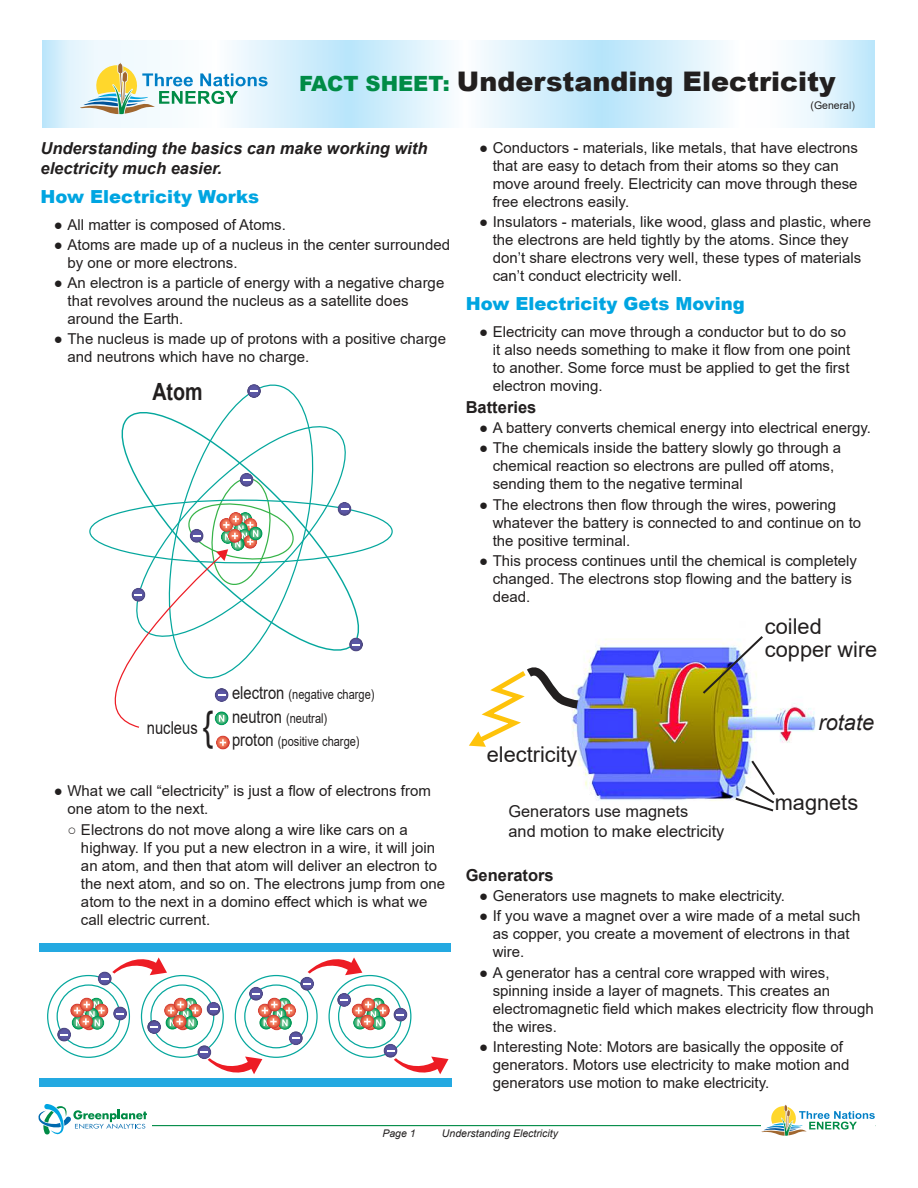
<style>
.page{position:relative;width:918px;height:1188px;background:#fff}
.page>*{position:absolute;margin:0;border:0;box-sizing:border-box;transform-origin:0 0}
.t1{font:40.05px "Arial";color:#221f1f;scale:.83 1}
.t2{font:900 27px "Arial";color:#221f1f}
.t3{font:700 23.7px "Arial";color:#221f1f;scale:.83 1}
.t4{font:21.75px/23.9px "Arial";color:#221f1f}
.t5{font:italic 21.75px "Arial";color:#221f1f}
.t6{font:900 18px "Arial";color:#00a5e1}
.t7{font:17.85px "Arial";color:#221f1f;scale:.83 1}
.t8{font:italic 700 16.5px/19.8px "Arial";color:#221f1f}
.t9{font:700 16.5px "Arial";color:#221f1f}
.t10{font:16.35px/19.6px "Arial";color:#221f1f}
.t11{font:15px/18px "Arial";color:#221f1f}
.t12{font:13.35px/23.4px "Arial";color:#221f1f;scale:.83 1}
.t13{font:italic 10.5px "Arial";color:#221f1f}
.t14{font:10.5px "Arial";color:#221f1f}
.s1{font-size:21px;color:#008b46}
.s2{font-size:17.85px}
</style>
<div class="page">
<svg style="left:80px;top:63px;width:188px;height:51px"></svg>
<hr style="left:38px;top:1125px;width:837px;height:1px;background:#008b46">
<div style="left:38px;top:1103px;width:114px;height:34px;background:#fff"></div>
<svg style="left:38px;top:1104px;width:109px;height:31px"></svg>
<div style="left:761px;top:1103px;width:114px;height:34px;background:#fff"></div>
<svg style="left:762px;top:1105px;width:113px;height:31px"></svg>
<svg style="left:121px;top:396px;width:252px;height:255px"></svg>
<img style="left:247px;top:384px;width:14px;height:14px">
<svg style="left:251px;top:390px;width:7px;height:2px"></svg>
<img style="left:338px;top:502px;width:13px;height:14px">
<svg style="left:341px;top:508px;width:7px;height:2px"></svg>
<img style="left:240px;top:473px;width:14px;height:3px">
<img style="left:349px;top:638px;width:14px;height:14px">
<img style="left:216px;top:736px;width:14px;height:14px">
<svg style="left:220px;top:739px;width:6px;height:7px"></svg>
<svg style="left:89px;top:476px;width:206px;height:252px"></svg>
<img style="left:72px;top:1018px;width:14px;height:12px">
<img style="left:70px;top:1004px;width:4px;height:13px">
<img style="left:94px;top:998px;width:8px;height:3px">
<img style="left:105px;top:1005px;width:3px;height:12px">
<img style="left:81px;top:998px;width:13px;height:3px">
<img style="left:90px;top:1027px;width:13px;height:3px">
<img style="left:79px;top:1027px;width:14px;height:2px">
<svg style="left:74px;top:1001px;width:31px;height:26px"></svg>
<div style="left:57px;top:984px;width:64px;height:64px;border:1px solid #05a79d;border-radius:50%"></div>
<div style="left:47px;top:975px;width:83px;height:83px;border:1px solid #05a79d;border-radius:50%"></div>
<img style="left:113px;top:1006px;width:14px;height:15px">
<img style="left:98px;top:973px;width:14px;height:13px">
<img style="left:57px;top:1028px;width:14px;height:14px">
<img style="left:165px;top:1018px;width:15px;height:12px">
<img style="left:164px;top:1004px;width:4px;height:14px">
<img style="left:188px;top:998px;width:8px;height:3px">
<img style="left:198px;top:1004px;width:4px;height:13px">
<img style="left:175px;top:998px;width:13px;height:3px">
<img style="left:184px;top:1027px;width:13px;height:3px">
<img style="left:173px;top:1027px;width:14px;height:2px">
<svg style="left:168px;top:1001px;width:30px;height:26px"></svg>
<div style="left:150px;top:984px;width:64px;height:64px;border:1px solid #05a79d;border-radius:50%"></div>
<div style="left:141px;top:975px;width:83px;height:83px;border:1px solid #05a79d;border-radius:50%"></div>
<img style="left:197px;top:1045px;width:14px;height:13px">
<img style="left:207px;top:1002px;width:14px;height:14px">
<svg style="left:210px;top:1008px;width:7px;height:2px"></svg>
<img style="left:147px;top:1020px;width:14px;height:14px">
<svg style="left:151px;top:1026px;width:7px;height:2px"></svg>
<img style="left:259px;top:1018px;width:10px;height:12px">
<img style="left:258px;top:1004px;width:4px;height:14px">
<img style="left:281px;top:998px;width:9px;height:3px">
<img style="left:292px;top:1004px;width:4px;height:13px">
<img style="left:268px;top:998px;width:13px;height:3px">
<img style="left:278px;top:1027px;width:12px;height:3px">
<img style="left:266px;top:1027px;width:14px;height:2px">
<svg style="left:262px;top:1001px;width:30px;height:26px"></svg>
<div style="left:244px;top:984px;width:64px;height:64px;border:1px solid #05a79d;border-radius:50%"></div>
<div style="left:235px;top:975px;width:83px;height:83px;border:1px solid #05a79d;border-radius:50%"></div>
<img style="left:289px;top:1031px;width:14px;height:14px">
<svg style="left:292px;top:1037px;width:7px;height:2px"></svg>
<img style="left:300px;top:977px;width:14px;height:14px">
<svg style="left:304px;top:983px;width:7px;height:2px"></svg>
<img style="left:249px;top:987px;width:14px;height:14px">
<svg style="left:252px;top:993px;width:8px;height:2px"></svg>
<img style="left:353px;top:1018px;width:10px;height:12px">
<img style="left:352px;top:1005px;width:3px;height:12px">
<img style="left:375px;top:998px;width:9px;height:3px">
<img style="left:386px;top:1004px;width:4px;height:13px">
<img style="left:362px;top:998px;width:13px;height:3px">
<img style="left:372px;top:1027px;width:12px;height:3px">
<img style="left:360px;top:1027px;width:14px;height:2px">
<svg style="left:355px;top:1001px;width:31px;height:26px"></svg>
<div style="left:338px;top:984px;width:64px;height:64px;border:1px solid #05a79d;border-radius:50%"></div>
<div style="left:328px;top:975px;width:83px;height:83px;border:1px solid #05a79d;border-radius:50%"></div>
<img style="left:383px;top:1044px;width:15px;height:13px">
<img style="left:393px;top:1008px;width:14px;height:14px">
<img style="left:337px;top:993px;width:14px;height:14px">
<svg style="left:341px;top:999px;width:7px;height:2px"></svg>
<div style="left:40px;top:943px;width:411px;height:9px;background:#24a9e1"></div>
<svg style="left:101px;top:957px;width:66px;height:22px"></svg>
<svg style="left:201px;top:1051px;width:61px;height:23px"></svg>
<svg style="left:308px;top:957px;width:54px;height:18px"></svg>
<svg style="left:387px;top:1050px;width:62px;height:25px"></svg>
<div style="left:40px;top:1078px;width:411px;height:9px;background:#24a9e1"></div>
<img style="left:578px;top:639px;width:238px;height:162px">
<img style="left:701px;top:636px;width:64px;height:60px">
<svg style="left:733px;top:758px;width:44px;height:54px"></svg>
<svg style="left:469px;top:664px;width:117px;height:83px"></svg>
<h2 class="t2" style="left:299px;top:71px;width:538px"><span class="s1">FACT SHEET:</span> Understanding Electricity</h2>
<p class="t14" style="left:811px;top:101px;width:46px">(General)</p>
<p class="t8" style="left:40px;top:140px;width:388px">Understanding the basics can make working with electricity much easier.</p>
<p class="t6" style="left:40px;top:190px;width:220px">How Electricity Works</p>
<p class="t11" style="left:54px;top:215px;width:233px">● All matter is composed of Atoms.</p>
<p class="t11" style="left:67px;top:236px;width:384px;text-indent:-14px">● Atoms are made up of a nucleus in the center surrounded by one or more electrons.</p>
<p class="t11" style="left:67px;top:274px;width:378px;text-indent:-14px">● An electron is a particle of energy with a negative charge that revolves around the nucleus as a satellite does around the Earth.</p>
<p class="t11" style="left:67px;top:330px;width:380px;text-indent:-14px">● The nucleus is made up of protons with a positive charge and neutrons which have no charge.</p>
<h3 class="t3" style="left:152px;top:378px;width:62px">Atom</h3>
<p class="t7" style="left:147px;top:721px;width:63px">nucleus</p>
<h1 class="t1" style="left:202px;top:711px;width:15px">{</h1>
<p class="t12" style="left:232px;top:684px;width:173px"><span class="s2">electron</span> (negative charge) <span class="s2">neutron</span> (neutral)<br><span class="s2">proton</span> (positive charge)</p>
<p class="t11" style="left:67px;top:782px;width:365px;text-indent:-14px">● What we call “electricity” is just a flow of electrons from one atom to the next.</p>
<p class="t11" style="left:81px;top:820px;width:366px;text-indent:-14px">○ Electrons do not move along a wire like cars on a highway. If you put a new electron in a wire, it will join an atom, and then that atom will deliver an electron to the next atom, and so on. The electrons jump from one atom to the next in a domino effect which is what we call electric current.</p>
<p class="t11" style="left:493px;top:139px;width:367px;text-indent:-14px">● Conductors - materials, like metals, that have electrons that are easy to detach from their atoms so they can move around freely. Electricity can move through these free electrons easily.</p>
<p class="t11" style="left:493px;top:213px;width:380px;text-indent:-14px">● Insulators - materials, like wood, glass and plastic, where the electrons are held tightly by the atoms. Since they don’t share electrons very well, these types of materials can’t conduct electricity well.</p>
<p class="t6" style="left:466px;top:297px;width:281px">How Electricity Gets Moving</p>
<p class="t11" style="left:493px;top:323px;width:359px;text-indent:-14px">● Electricity can move through a conductor but to do so it also needs something to make it flow from one point to another. Some force must be applied to get the first electron moving.</p>
<p class="t9" style="left:466px;top:401px;width:72px">Batteries</p>
<p class="t11" style="left:479px;top:419px;width:393px">● A battery converts chemical energy into electrical energy.</p>
<p class="t11" style="left:493px;top:439px;width:350px;text-indent:-14px">● The chemicals inside the battery slowly go through a chemical reaction so electrons are pulled off atoms, sending them to the negative terminal</p>
<p class="t11" style="left:493px;top:495px;width:370px;text-indent:-14px">● The electrons then flow through the wires, powering whatever the battery is connected to and continue on to the positive terminal.</p>
<p class="t11" style="left:493px;top:551px;width:366px;text-indent:-14px">● This process continues until the chemical is completely changed. The electrons stop flowing and the battery is dead.</p>
<h3 class="t4" style="left:765px;top:616px;width:114px">coiled copper wire</h3>
<h3 class="t4" style="left:487px;top:744px;width:92px">electricity</h3>
<p class="t10" style="left:509px;top:803px;width:217px">Generators use magnets<br>and motion to make electricity</p>
<h3 class="t5" style="left:819px;top:710px;width:57px">rotate</h3>
<h3 class="t4" style="left:775px;top:792px;width:85px">magnets</h3>
<p class="t9" style="left:466px;top:869px;width:90px">Generators</p>
<p class="t11" style="left:479px;top:887px;width:307px">● Generators use magnets to make electricity.</p>
<p class="t11" style="left:493px;top:907px;width:369px;text-indent:-14px">● If you wave a magnet over a wire made of a metal such as copper, you create a movement of electrons in that wire.</p>
<p class="t11" style="left:493px;top:963px;width:382px;text-indent:-14px">● A generator has a central core wrapped with wires, spinning inside a layer of magnets. This creates an electromagnetic field which makes electricity flow through the wires.</p>
<p class="t11" style="left:493px;top:1037px;width:358px;text-indent:-14px">● Interesting Note: Motors are basically the opposite of generators. Motors use electricity to make motion and generators use motion to make electricity.</p>
<p class="t13" style="left:382px;top:1129px;width:35px">Page 1</p>
<p class="t13" style="left:442px;top:1129px;width:118px">Understanding Electricity</p>
</div>
